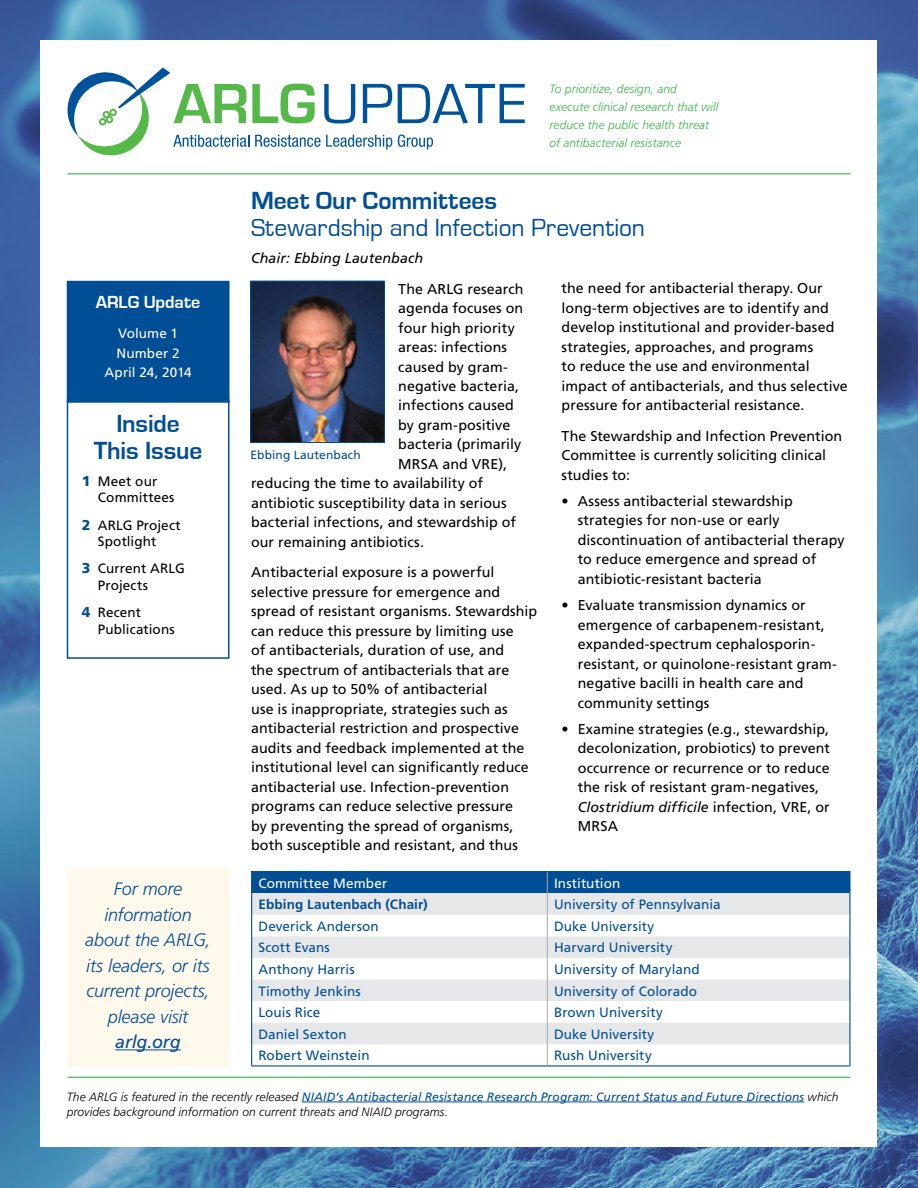
<style>
.page{position:relative;width:918px;height:1188px;background:#fff}
.page>*{position:absolute;margin:0;border:0;box-sizing:border-box;transform-origin:0 0}
.t1{font:58.8px "Eurostile";color:#00539b}
.t2{font:25.5px "Eurostile";color:#004e95}
.t3{font:700 25.5px/27px "Eurostile";letter-spacing:-.005em;color:#004e95;text-align:center}
.t4{font:italic 300 18px/25.5px "Frutiger";letter-spacing:-.01em;color:#004e95;text-align:center}
.t5{font:700 18px "Eurostile";color:#fff}
.t6{font:italic 18px "Frutiger";letter-spacing:-.01em;color:#004e95}
.t7{font:14.25px/19.5px "Frutiger";letter-spacing:.005em;color:#000}
.t8{font:italic 14.25px "Frutiger";letter-spacing:.005em;color:#000}
.t9{font:13.5px "Frutiger";letter-spacing:.005em;color:#004e95}
.t10{font:13.5px/16.5px "Frutiger";letter-spacing:.01em;color:#000}
.t11{font:13.5px/19.5px "Frutiger";letter-spacing:.01em;color:#fff;text-align:center}
.t12{font:700 13.5px "Frutiger";letter-spacing:.01em;color:#004e95}
.t13{font:italic 300 12px/15px "Frutiger";letter-spacing:.005em;color:#000}
.t14{font:italic 300 12px/18px "Frutiger";letter-spacing:.005em;color:#39b54a}
.t15{font:12px "Frutiger";letter-spacing:.015em;color:#004e95}
.s1{font-weight:900;font-size:14.25px;color:#004e95}
.s2{font-style:italic}
.s3{font-weight:400;color:#004e95}
</style>
<div class="page">
<img style="left:0;top:0;width:918px;height:1188px">
<div style="left:40px;top:40px;width:838px;height:1108px;background:#fff"></div>
<hr style="left:68px;top:1077px;width:782px;height:1px;background:#39b54a">
<div style="left:67px;top:868px;width:163px;height:198px;background:#fff9eb"></div>
<hr style="left:115px;top:1049px;width:66px;height:1px;background:#004e95">
<svg style="left:398px;top:135px;width:35px;height:15px"></svg>
<svg style="left:68px;top:67px;width:324px;height:88px"></svg>
<div style="left:68px;top:282px;width:161px;height:120px;background:#004e95"></div>
<div style="left:67px;top:281px;width:163px;height:122px;border:2px solid #004e95"></div>
<div style="left:67px;top:400px;width:163px;height:259px;border:2px solid #004e95"></div>
<hr style="left:251px;top:871px;width:296px;height:1px;background:#004e95">
<hr style="left:547px;top:871px;width:303px;height:1px;background:#004e95">
<svg style="left:251px;top:872px;width:599px;height:193px"></svg>
<hr style="left:251px;top:1065px;width:296px;height:1px;background:#004e95">
<hr style="left:547px;top:1065px;width:303px;height:1px;background:#004e95">
<hr style="left:302px;top:1102px;width:502px;height:1px;background:#004e95">
<img style="left:253px;top:283px;width:130px;height:158px">
<div style="left:251px;top:281px;width:134px;height:162px;border:1px solid #004e95"></div>
<hr style="left:68px;top:173px;width:782px;height:1px;background:#39b54a">
<p class="t5" style="left:96px;top:292px;width:106px">ARLG Update</p>
<p class="t11" style="left:105px;top:324px;width:88px">Volume 1<br>Number 2<br>April 24, 2014</p>
<h2 class="t3" style="left:94px;top:410px;width:110px">Inside<br>This Issue</h2>
<p class="t10" style="left:98px;top:473px;width:78px;text-indent:-16px"><span class="s1">1</span> Meet our<br>Committees</p>
<p class="t10" style="left:98px;top:517px;width:84px;text-indent:-16px"><span class="s1">2</span> ARLG Project<br>Spotlight</p>
<p class="t10" style="left:98px;top:560px;width:88px;text-indent:-16px"><span class="s1">3</span> Current ARLG<br>Projects</p>
<p class="t10" style="left:98px;top:604px;width:78px;text-indent:-16px"><span class="s1">4</span> Recent<br>Publications</p>
<p class="t4" style="left:85px;top:876px;width:127px">For more information about the ARLG, its leaders, or its current projects, please visit</p>
<p class="t6" style="left:115px;top:1031px;width:67px">arlg.org</p>
<h1 class="t1" style="left:321px;top:72px;width:208px">UPDATE</h1>
<p class="t14" style="left:549px;top:80px;width:171px">To prioritize, design, and execute clinical research that will reduce the public health threat of antibacterial resistance</p>
<h2 class="t3" style="left:251px;top:188px;width:248px">Meet Our Committees</h2>
<h2 class="t2" style="left:251px;top:214px;width:395px">Stewardship and Infection Prevention</h2>
<p class="t8" style="left:251px;top:250px;width:174px">Chair: Ebbing Lautenbach</p>
<p class="t7" style="left:398px;top:279px;width:127px">The ARLG research</p>
<p class="t7" style="left:398px;top:298px;width:127px">agenda focuses on</p>
<p class="t7" style="left:398px;top:318px;width:118px">four high priority</p>
<p class="t7" style="left:398px;top:337px;width:110px">areas: infections</p>
<p class="t7" style="left:398px;top:357px;width:111px">caused by gram-</p>
<p class="t7" style="left:398px;top:376px;width:122px">negative bacteria,</p>
<p class="t7" style="left:398px;top:396px;width:117px">infections caused</p>
<p class="t7" style="left:398px;top:415px;width:114px">by gram-positive</p>
<p class="t7" style="left:398px;top:435px;width:125px">bacteria (primarily</p>
<p class="t7" style="left:398px;top:454px;width:110px">MRSA and VRE),</p>
<p class="t7" style="left:251px;top:474px;width:234px">reducing the time to availability of</p>
<p class="t7" style="left:251px;top:493px;width:257px">antibiotic susceptibility data in serious</p>
<p class="t7" style="left:251px;top:513px;width:266px">bacterial infections, and stewardship of</p>
<p class="t7" style="left:251px;top:532px;width:174px">our remaining antibiotics.</p>
<p class="t7" style="left:251px;top:562px;width:288px">Antibacterial exposure is a powerful selective pressure for emergence and spread of resistant organisms. Stewardship can reduce this pressure by limiting use<br>of antibacterials, duration of use, and<br>the spectrum of antibacterials that are used. As up to 50% of antibacterial<br>use is inappropriate, strategies such as antibacterial restriction and prospective audits and feedback implemented at the institutional level can significantly reduce antibacterial use. Infection-prevention programs can reduce selective pressure<br>by preventing the spread of organisms, both susceptible and resistant, and thus</p>
<p class="t7" style="left:562px;top:279px;width:288px">the need for antibacterial therapy. Our long-term objectives are to identify and develop institutional and provider-based strategies, approaches, and programs<br>to reduce the use and environmental impact of antibacterials, and thus selective pressure for antibacterial resistance.</p>
<p class="t7" style="left:562px;top:426px;width:282px">The Stewardship and Infection Prevention<br>Committee is currently soliciting clinical studies to:</p>
<p class="t7" style="left:578px;top:491px;width:268px;text-indent:-16px">• Assess antibacterial stewardship strategies for non-use or early discontinuation of antibacterial therapy to reduce emergence and spread of antibiotic-resistant bacteria</p>
<p class="t7" style="left:578px;top:595px;width:261px;text-indent:-16px">• Evaluate transmission dynamics or emergence of carbapenem-resistant, expanded-spectrum cephalosporin&shy;resistant, or quinolone-resistant gram&shy;negative bacilli in health care and community settings</p>
<p class="t7" style="left:578px;top:719px;width:254px;text-indent:-16px">• Examine strategies (e.g., stewardship, decolonization, probiotics) to prevent occurrence or recurrence or to reduce the risk of resistant gram-negatives, <span class="s2">Clostridium difficile</span> infection, VRE, or MRSA</p>
<p class="t15" style="left:251px;top:448px;width:112px">Ebbing Lautenbach</p>
<p class="t11" style="left:258px;top:873px;width:130px">Committee Member</p>
<p class="t11" style="left:554px;top:873px;width:68px">Institution</p>
<p class="t12" style="left:258px;top:897px;width:171px">Ebbing Lautenbach (Chair)</p>
<p class="t9" style="left:554px;top:897px;width:168px">University of Pennsylvania</p>
<p class="t9" style="left:258px;top:918px;width:122px">Deverick Anderson</p>
<p class="t9" style="left:554px;top:918px;width:102px">Duke University</p>
<p class="t9" style="left:258px;top:940px;width:73px">Scott Evans</p>
<p class="t9" style="left:554px;top:940px;width:120px">Harvard University</p>
<p class="t9" style="left:258px;top:961px;width:98px">Anthony Harris</p>
<p class="t9" style="left:554px;top:961px;width:147px">University of Maryland</p>
<p class="t9" style="left:258px;top:983px;width:104px">Timothy Jenkins</p>
<p class="t9" style="left:554px;top:983px;width:144px">University of Colorado</p>
<p class="t9" style="left:258px;top:1005px;width:63px">Louis Rice</p>
<p class="t9" style="left:554px;top:1005px;width:110px">Brown University</p>
<p class="t9" style="left:258px;top:1026px;width:90px">Daniel Sexton</p>
<p class="t9" style="left:554px;top:1026px;width:102px">Duke University</p>
<p class="t9" style="left:258px;top:1048px;width:113px">Robert Weinstein</p>
<p class="t9" style="left:554px;top:1048px;width:99px">Rush University</p>
<p class="t13" style="left:67px;top:1089px;width:773px">The ARLG is featured in the recently released <span class="s3">NIAID’s Antibacterial Resistance Research Program: Current Status and Future Directions</span> which provides background information on current threats and NIAID programs.</p>
</div>
